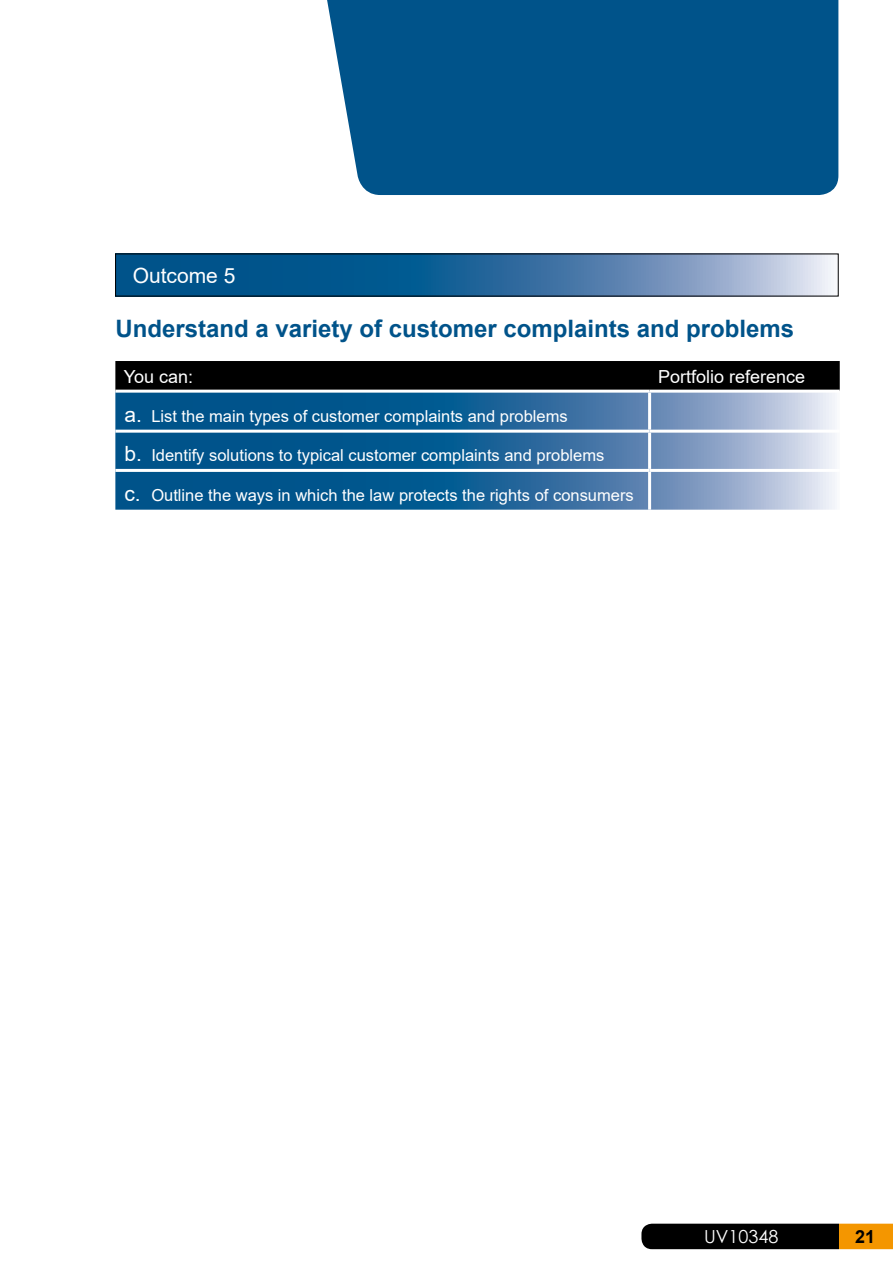
<style>
.page{position:relative;width:893px;height:1263px;background:#fff}
.page>*{position:absolute;margin:0;border:0;box-sizing:border-box;transform-origin:0 0}
.t1{font:700 24px "Arial";color:#00538a}
.t2{font:21px "Arial";color:#fff}
.t3{font:18px "Arial";color:#fff}
.t4{font:18px "Century Gothic";color:#fff}
.t5{font:700 18px "Arial";color:#000}
.t6{font:16.5px "Arial";color:#fff}
.s1{font-size:21px}
</style>
<div class="page">
<svg style="left:117px;top:256px;width:717px;height:38px;background:#3d77a6"></svg>
<div style="left:115px;top:361px;width:725px;height:29px;background:#000"></div>
<svg style="left:115px;top:393px;width:720px;height:117px;background:#3975a4"></svg>
<hr style="left:648px;top:393px;width:3px;height:37px;background:#fff">
<hr style="left:650px;top:430px;width:190px;height:3px;background:#fff">
<hr style="left:650px;top:469px;width:190px;height:3px;background:#fff">
<hr style="left:648px;top:472px;width:3px;height:38px;background:#fff">
<hr style="left:115px;top:430px;width:535px;height:3px;background:#fff">
<hr style="left:648px;top:433px;width:3px;height:36px;background:#fff">
<hr style="left:115px;top:469px;width:535px;height:3px;background:#fff">
<svg style="left:641px;top:1224px;width:252px;height:25px;background:#362202"></svg>
<div style="left:327px;top:0;width:512px;height:195px;background:#00538a"></div>
<p class="t2" style="left:133px;top:261px;width:104px">Outcome 5</p>
<h1 class="t1" style="left:115px;top:312px;width:680px">Understand a variety of customer complaints and problems</h1>
<p class="t3" style="left:124px;top:364px;width:71px">You can:</p>
<p class="t3" style="left:658px;top:364px;width:149px">Portfolio reference</p>
<p class="t6" style="left:124px;top:405px;width:445px"><span class="s1">a.</span> List the main types of customer complaints and problems</p>
<p class="t6" style="left:124px;top:444px;width:482px"><span class="s1">b.</span> Identify solutions to typical customer complaints and problems</p>
<p class="t6" style="left:124px;top:483px;width:511px"><span class="s1">c.</span> Outline the ways in which the law protects the rights of consumers</p>
<p class="t4" style="left:704px;top:1223px;width:76px">UV10348</p>
<p class="t5" style="left:855px;top:1224px;width:22px">21</p>
</div>
